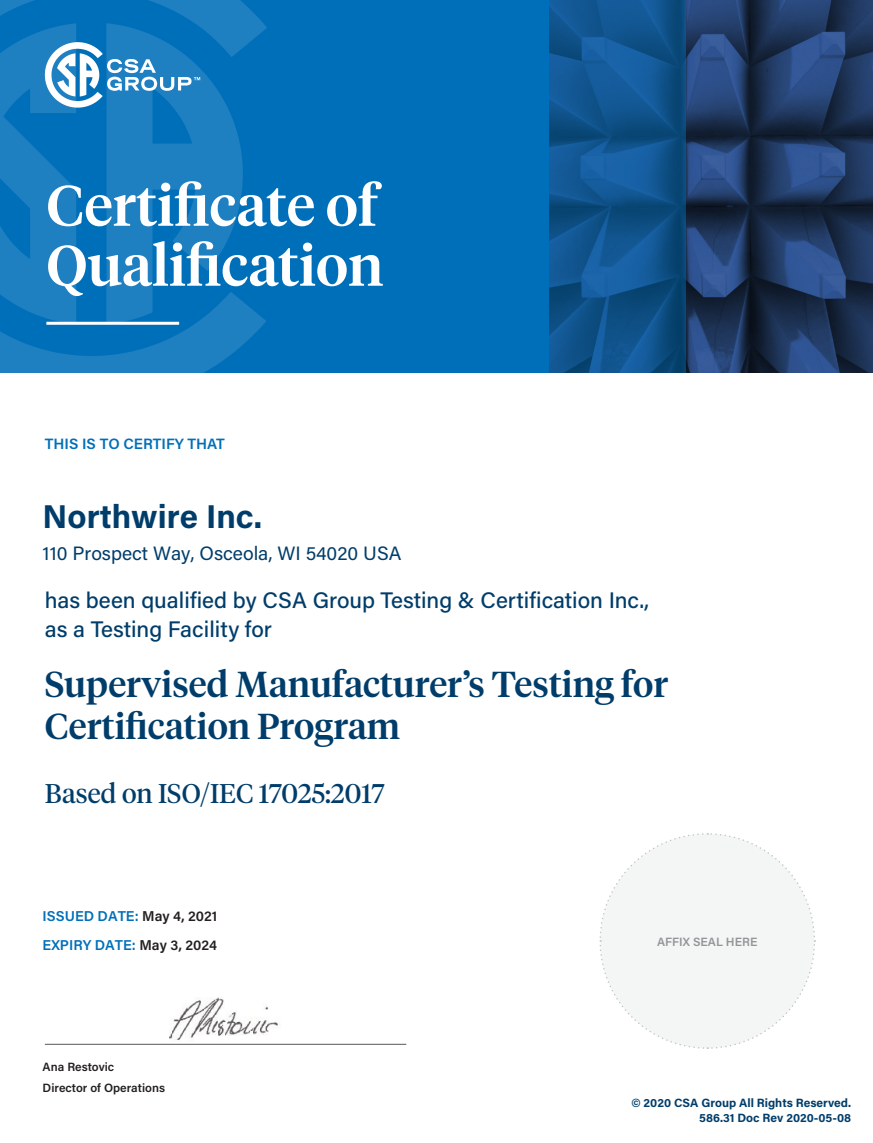
<style>
.page{position:relative;width:873px;height:1143px;background:#fff}
.page>*{position:absolute;margin:0;border:0;box-sizing:border-box;transform-origin:0 0}
.t1{font:500 57px/60px "Tiempos Headline";color:#fff}
.t2{font:500 36px/42px "Tiempos Headline";color:#003d6a}
.t3{font:700 33px "Acumin Pro";color:#003d6a}
.t4{font:27px "Tiempos Headline";color:#003d6a}
.t5{font:500 22.5px/28.5px "Acumin Pro";color:#003d6a}
.t6{font:19.35px "Acumin Pro";color:#003d6a}
.t7{font:600 15px "Acumin Pro";color:#006fb9}
.t8{font:600 14.25px "Acumin Pro";color:#006fb9}
.t9{font:700 12px/15px "Acumin Pro";color:#003d6a;text-align:right}
.t10{font:600 12px/21px "Acumin Pro";color:#231f20}
.t11{font:600 12px "Acumin Pro";letter-spacing:.005em;color:#939598}
.s1{color:#231f20}
</style>
<div class="page">
<img style="left:686px;top:0;width:187px;height:373px">
<svg style="left:549px;top:0;width:137px;height:373px;background:#10538c"></svg>
<div style="left:0;top:0;width:549px;height:373px;background:#006fb9"></div>
<svg style="left:0;top:0;width:267px;height:373px;fill:#1e7fc1"></svg>
<svg style="left:45px;top:42px;width:155px;height:66px"></svg>
<hr style="left:46px;top:322px;width:133px;height:3px;background:#fff">
<hr style="left:45px;top:1044px;width:361px;height:1px;background:#57585a">
<svg style="left:599px;top:833px;width:217px;height:216px"></svg>
<img style="left:169px;top:998px;width:109px;height:42px">
<h1 class="t1" style="left:46px;top:173px;width:339px">Certificate of<br>Qualification</h1>
<p class="t7" style="left:45px;top:434px;width:182px">THIS IS TO CERTIFY THAT</p>
<h3 class="t3" style="left:43px;top:493px;width:221px">Northwire Inc.</h3>
<p class="t6" style="left:43px;top:540px;width:360px">110 Prospect Way, Osceola, WI 54020 USA</p>
<p class="t5" style="left:45px;top:585px;width:606px">has been qualified by CSA Group Testing &amp; Certification Inc., as a Testing Facility for</p>
<h2 class="t2" style="left:45px;top:662px;width:625px">Supervised Manufacturer’s Testing for<br>Certification Program</h2>
<p class="t4" style="left:45px;top:775px;width:341px">Based on ISO/IEC 17025:2017</p>
<p class="t8" style="left:43px;top:907px;width:176px">ISSUED DATE: <span class="s1">May 4, 2021</span></p>
<p class="t8" style="left:43px;top:935px;width:176px">EXPIRY DATE: <span class="s1">May 3, 2024</span></p>
<p class="t10" style="left:43px;top:1056px;width:124px">Ana Restovic<br>Director of Operations</p>
<p class="t11" style="left:657px;top:933px;width:102px">AFFIX SEAL HERE</p>
<p class="t9" style="left:631px;top:1095px;width:221px">© 2020 CSA Group All Rights Reserved.<br>586.31 Doc Rev 2020-05-08</p>
</div>
